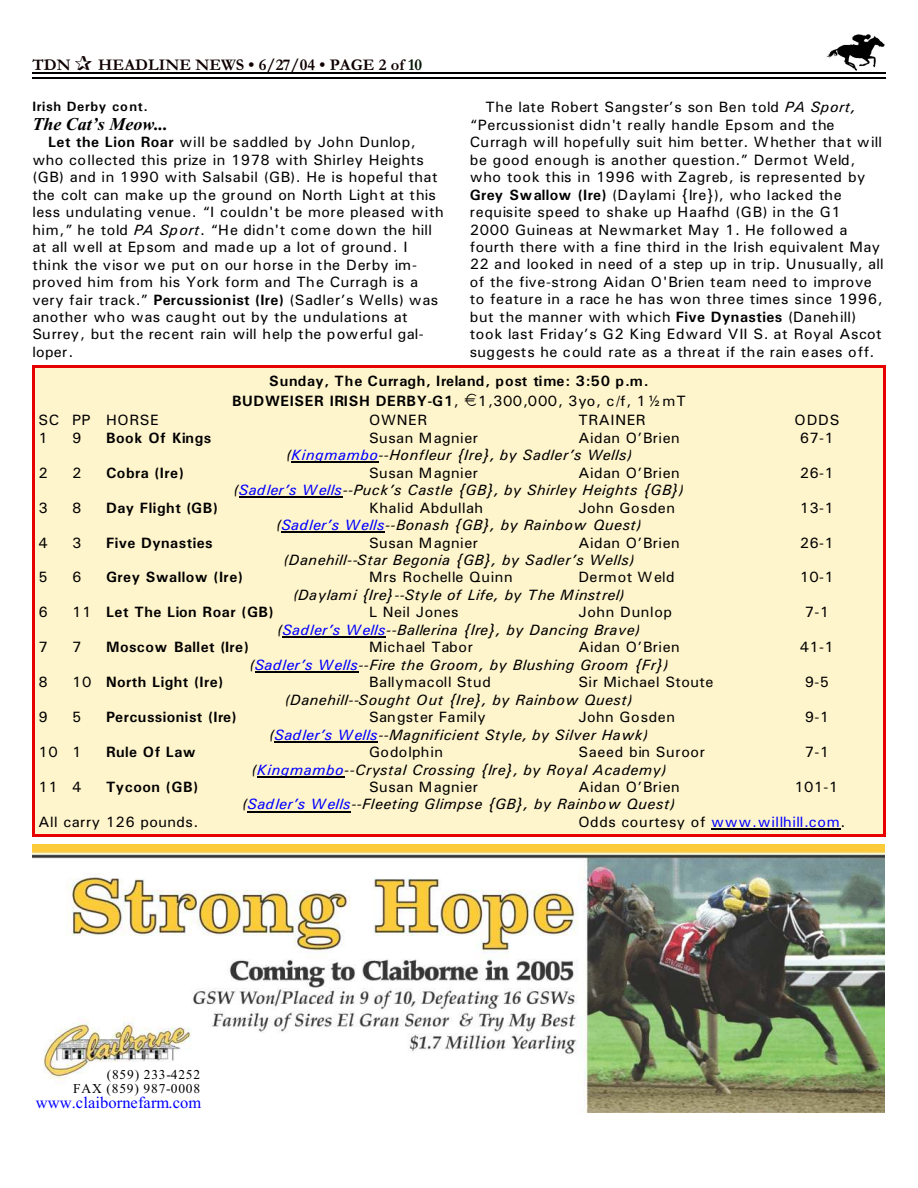
<style>
.page{position:relative;width:918px;height:1188px;background:#fff}
.page>*{position:absolute;margin:0;border:0;box-sizing:border-box;transform-origin:0 0}
.t1{font:italic 700 18px "Times New Roman";color:#000}
.t2{font:700 16.5px "Garamond";letter-spacing:.005em;color:#0f0000}
.t3{font:16.5px "Times New Roman";letter-spacing:.005em;color:#00f}
.t4{font:15px/17.4px "Univers";letter-spacing:.03em;color:#000}
.t5{font:italic 15px "Univers";letter-spacing:.03em;color:#000}
.t6{font:700 15px/19.5px "Univers";letter-spacing:.03em;color:#000}
.t7{font:italic 15px "Univers";letter-spacing:.01em;color:#000}
.t8{font:15px "Univers";letter-spacing:.01em;color:#000}
.t9{font:15px "Univers";letter-spacing:.03em;color:#00f}
.t10{font:15px "Univers";letter-spacing:.06em;color:#000}
.t11{font:13.5px/14.1px "Times New Roman";letter-spacing:.06em;color:#000;text-align:right}
.t12{font:700 13.5px "Univers";letter-spacing:.045em;color:#000}
.s1{color:#001400}
.s2{font-weight:700}
.s3{font-style:italic}
.s4{font-weight:400}
.s5{color:#00f}
.s6{color:#000}
</style>
<div class="page">
<img style="left:826px;top:34px;width:59px;height:36px">
<hr style="left:32px;top:72px;width:853px;height:1px;background:#000">
<hr style="left:32px;top:77px;width:853px;height:2px;background:#000">
<img style="left:32px;top:844px;width:852px;height:269px">
<div style="left:32px;top:365px;width:853px;height:472px;background:#fff5cc"></div>
<hr style="left:291px;top:462px;width:88px;height:1px;background:#000">
<hr style="left:239px;top:497px;width:104px;height:1px;background:#000">
<hr style="left:281px;top:532px;width:104px;height:1px;background:#000">
<hr style="left:282px;top:636px;width:104px;height:2px;background:#000">
<hr style="left:255px;top:671px;width:104px;height:1px;background:#000">
<hr style="left:274px;top:741px;width:104px;height:1px;background:#000">
<hr style="left:257px;top:776px;width:87px;height:1px;background:#000">
<hr style="left:248px;top:811px;width:103px;height:1px;background:#000">
<hr style="left:711px;top:829px;width:129px;height:1px;background:#000">
<hr style="left:32px;top:365px;width:3px;height:472px;background:#e60000">
<hr style="left:883px;top:365px;width:2px;height:472px;background:#e60000">
<hr style="left:32px;top:365px;width:853px;height:3px;background:#e60000">
<hr style="left:32px;top:834px;width:853px;height:3px;background:#e60000">
<p class="t2" style="left:32px;top:59px;width:40px">TDN</p>
<p class="t2" style="left:98px;top:59px;width:326px">HEADLINE NEWS • 6/27/04 • PAGE 2 of <span class="s1">10</span></p>
<p class="t12" style="left:32px;top:102px;width:117px">Irish Derby cont.</p>
<p class="t1" style="left:32px;top:118px;width:137px">The Cat’s Meow...</p>
<p class="t4" style="left:32px;top:135px;width:413px;text-indent:16px"><span class="s2">Let the Lion Roar</span> will be saddled by John Dunlop, who collected this prize in 1978 with Shirley Heights (GB) and in 1990 with Salsabil (GB). He is hopeful that the colt can make up the ground on North Light at this less undulating venue. “I couldn't be more pleased with him,” he told <span class="s3">PA Sport</span>. “He didn't come down the hill at all well at Epsom and made up a lot of ground. I think the visor we put on our horse in the Derby im&shy;proved him from his York form and The Curragh is a very fair track.” <span class="s2">Percussionist (Ire)</span> (Sadler’s Wells) was another who was caught out by the undulations at Surrey, but the recent rain will help the powerful gal&shy;loper.</p>
<p class="t4" style="left:470px;top:100px;width:416px;text-indent:16px">The late Robert Sangster’s son Ben told <span class="s3">PA Sport, </span>“Percussionist didn't really handle Epsom and the Curragh will hopefully suit him better. Whether that will be good enough is another question.” Dermot Weld, who took this in 1996 with Zagreb, is represented by <span class="s2">Grey Swallow (Ire)</span> (Daylami {Ire}), who lacked the requisite speed to shake up Haafhd (GB) in the G1<br>2000 Guineas at Newmarket May 1. He followed a fourth there with a fine third in the Irish equivalent May 22 and looked in need of a step up in trip. Unusually, all of the five-strong Aidan O'Brien team need to improve to feature in a race he has won three times since 1996, but the manner with which <span class="s2">Five Dynasties</span> (Danehill) took last Friday’s G2 King Edward VII S. at Royal Ascot suggests he could rate as a threat if the rain eases off.</p>
<p class="t6" style="left:232px;top:373px;width:418px;text-indent:37px">Sunday, The Curragh, Ireland, post time: 3:50 p.m.<br>BUDWEISER IRISH DERBY-G1<span class="s4">,</span></p>
<p class="t10" style="left:478px;top:396px;width:210px">1,300,000, 3yo, c/f, 1½mT</p>
<p class="t4" style="left:39px;top:413px;width:122px">SC PP HORSE</p>
<p class="t4" style="left:369px;top:413px;width:59px">OWNER</p>
<p class="t4" style="left:579px;top:413px;width:69px">TRAINER</p>
<p class="t4" style="left:795px;top:413px;width:47px">ODDS</p>
<p class="t4" style="left:39px;top:430px;width:11px">1</p>
<p class="t4" style="left:72px;top:430px;width:11px">9</p>
<p class="t6" style="left:106px;top:429px;width:107px">Book Of Kings</p>
<p class="t4" style="left:369px;top:430px;width:110px">Susan Magnier</p>
<p class="t4" style="left:579px;top:430px;width:103px">Aidan O’Brien</p>
<p class="t4" style="left:800px;top:430px;width:35px">67-1</p>
<p class="t5" style="left:286px;top:450px;width:348px">(<span class="s5">Kingmambo</span>--Honfleur {Ire}, by Sadler’s Wells)</p>
<p class="t4" style="left:39px;top:465px;width:11px">2</p>
<p class="t4" style="left:72px;top:465px;width:11px">2</p>
<p class="t6" style="left:106px;top:464px;width:79px">Cobra (Ire)</p>
<p class="t4" style="left:369px;top:465px;width:110px">Susan Magnier</p>
<p class="t4" style="left:579px;top:465px;width:103px">Aidan O’Brien</p>
<p class="t4" style="left:800px;top:465px;width:35px">26-1</p>
<p class="t5" style="left:234px;top:485px;width:452px">(<span class="s5">Sadler’s Wells</span>--Puck’s Castle {GB}, by Shirley Heights {GB})</p>
<p class="t4" style="left:39px;top:500px;width:11px">3</p>
<p class="t4" style="left:72px;top:500px;width:11px">8</p>
<p class="t6" style="left:106px;top:499px;width:113px">Day Flight (GB)</p>
<p class="t4" style="left:369px;top:500px;width:116px">Khalid Abdullah</p>
<p class="t4" style="left:579px;top:500px;width:98px">John Gosden</p>
<p class="t4" style="left:800px;top:500px;width:35px">13-1</p>
<p class="t5" style="left:276px;top:520px;width:367px">(<span class="s5">Sadler’s Wells</span>--Bonash {GB}, by Rainbow Quest)</p>
<p class="t4" style="left:39px;top:535px;width:11px">4</p>
<p class="t4" style="left:72px;top:535px;width:11px">3</p>
<p class="t6" style="left:106px;top:534px;width:108px">Five Dynasties</p>
<p class="t4" style="left:369px;top:535px;width:110px">Susan Magnier</p>
<p class="t4" style="left:579px;top:535px;width:103px">Aidan O’Brien</p>
<p class="t4" style="left:800px;top:535px;width:35px">26-1</p>
<p class="t5" style="left:284px;top:555px;width:353px">(Danehill--Star Begonia {GB}, by Sadler’s Wells)</p>
<p class="t4" style="left:39px;top:570px;width:11px">5</p>
<p class="t4" style="left:72px;top:570px;width:11px">6</p>
<p class="t6" style="left:106px;top:569px;width:138px">Grey Swallow (Ire)</p>
<p class="t4" style="left:369px;top:570px;width:145px">Mrs Rochelle Quinn</p>
<p class="t8" style="left:579px;top:572px;width:98px">Dermot Weld</p>
<p class="t4" style="left:800px;top:570px;width:35px">10-1</p>
<p class="t7" style="left:293px;top:590px;width:333px">(Daylami {Ire}--Style of Life, by The Minstrel)</p>
<p class="t4" style="left:39px;top:605px;width:11px">6</p>
<p class="t6" style="left:72px;top:604px;width:203px"><span class="s4">11</span> Let The Lion Roar (GB)</p>
<p class="t4" style="left:369px;top:605px;width:91px">L Neil Jones</p>
<p class="t4" style="left:579px;top:605px;width:95px">John Dunlop</p>
<p class="t4" style="left:805px;top:605px;width:26px">7-1</p>
<p class="t5" style="left:277px;top:625px;width:365px">(<span class="s5">Sadler’s Wells</span>--Ballerina {Ire}, by Dancing Brave)</p>
<p class="t4" style="left:39px;top:640px;width:11px">7</p>
<p class="t4" style="left:72px;top:640px;width:11px">7</p>
<p class="t6" style="left:106px;top:639px;width:144px">Moscow Ballet (Ire)</p>
<p class="t4" style="left:369px;top:640px;width:105px">Michael Tabor</p>
<p class="t4" style="left:579px;top:640px;width:103px">Aidan O’Brien</p>
<p class="t4" style="left:800px;top:640px;width:35px">41-1</p>
<p class="t5" style="left:249px;top:659px;width:421px">(<span class="s5">Sadler’s Wells</span>--Fire the Groom, by Blushing Groom {Fr})</p>
<p class="t4" style="left:39px;top:675px;width:11px">8</p>
<p class="t6" style="left:72px;top:674px;width:153px"><span class="s4">10</span> North Light (Ire)</p>
<p class="t4" style="left:369px;top:675px;width:123px">Ballymacoll Stud</p>
<p class="t4" style="left:579px;top:675px;width:137px">Sir Michael Stoute</p>
<p class="t4" style="left:805px;top:675px;width:26px">9-5</p>
<p class="t5" style="left:285px;top:694px;width:349px">(Danehill--Sought Out {Ire}, by Rainbow Quest)</p>
<p class="t4" style="left:39px;top:710px;width:11px">9</p>
<p class="t4" style="left:72px;top:710px;width:11px">5</p>
<p class="t6" style="left:106px;top:709px;width:132px">Percussionist (Ire)</p>
<p class="t8" style="left:369px;top:712px;width:118px">Sangster Family</p>
<p class="t4" style="left:579px;top:710px;width:98px">John Gosden</p>
<p class="t4" style="left:805px;top:710px;width:26px">9-1</p>
<p class="t5" style="left:269px;top:729px;width:381px">(<span class="s5">Sadler’s Wells</span>--Magnificient Style, by Silver Hawk)</p>
<p class="t4" style="left:39px;top:745px;width:45px">10 1</p>
<p class="t6" style="left:106px;top:743px;width:91px">Rule Of Law</p>
<p class="t8" style="left:369px;top:747px;width:75px">Godolphin</p>
<p class="t4" style="left:579px;top:745px;width:128px">Saeed bin Suroor</p>
<p class="t4" style="left:805px;top:745px;width:26px">7-1</p>
<p class="t5" style="left:252px;top:764px;width:416px">(<span class="s5">Kingmambo</span>--Crystal Crossing {Ire}, by Royal Academy)</p>
<p class="t4" style="left:39px;top:779px;width:45px">11 4</p>
<p class="t6" style="left:106px;top:778px;width:93px">Tycoon (GB)</p>
<p class="t4" style="left:369px;top:779px;width:110px">Susan Magnier</p>
<p class="t4" style="left:579px;top:779px;width:103px">Aidan O’Brien</p>
<p class="t4" style="left:795px;top:779px;width:45px">101-1</p>
<p class="t5" style="left:242px;top:799px;width:434px">(<span class="s5">Sadler’s Wells</span>--Fleeting Glimpse {GB}, by Rainbow Quest)</p>
<p class="t4" style="left:39px;top:814px;width:162px">All carry 126 pounds.</p>
<p class="t9" style="left:579px;top:817px;width:268px"><span class="s6">Odds courtesy of</span> www.willhill.com<span class="s6">.</span></p>
<p class="t11" style="left:73px;top:1068px;width:128px">(859) 233-4252<br>FAX (859) 987-0008</p>
<p class="t3" style="left:36px;top:1097px;width:167px">www.claibornefarm.com</p>
</div>
